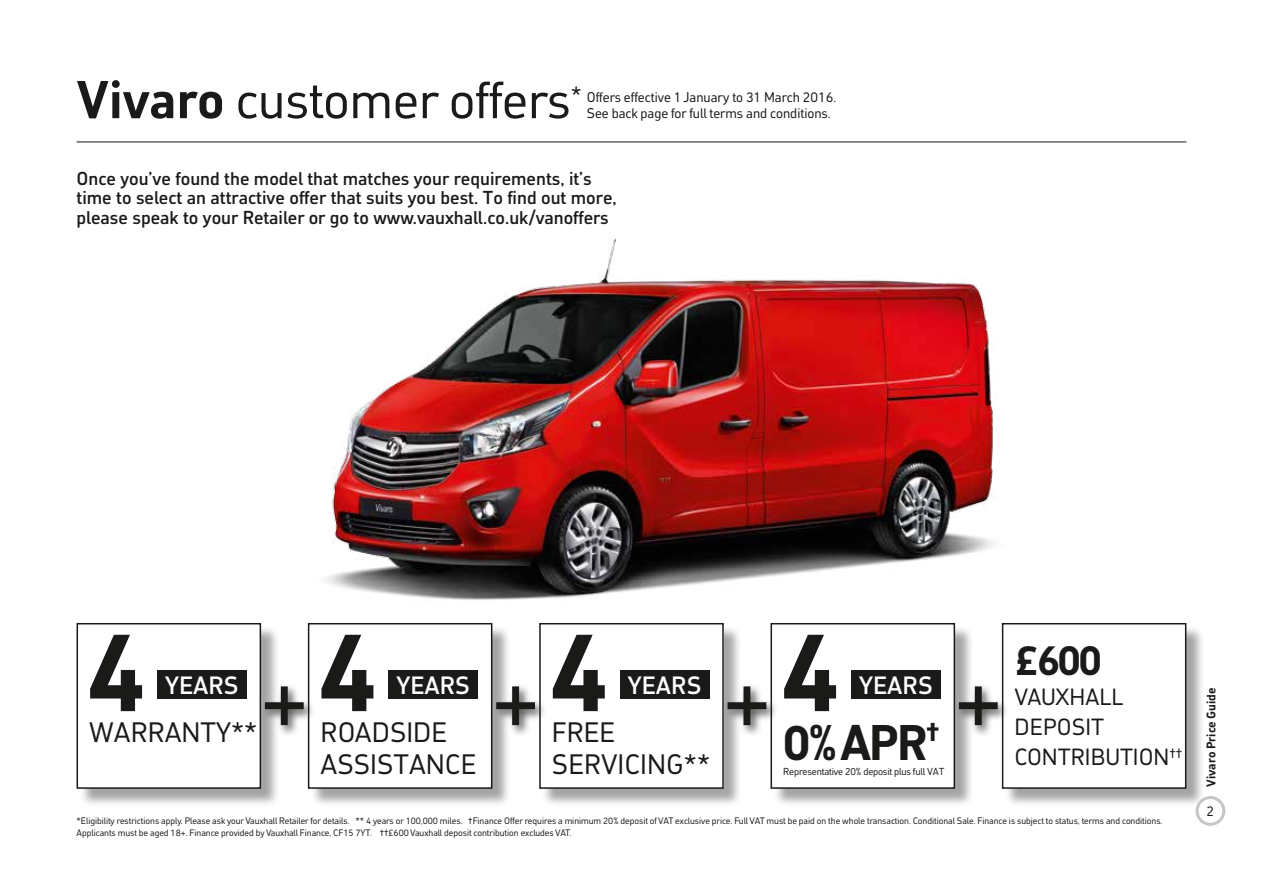
<style>
.page{position:relative;width:1263px;height:893px;background:#fff}
.page>*{position:absolute;margin:0;border:0;box-sizing:border-box;transform-origin:0 0}
.t1{font:700 108px "Vauxhall Tec";color:#1a1a18}
.t2{font:90px "Vauxhall Tec";color:#1a1a18}
.t3{font:51px "Vauxhall Tec";color:#1a1a18}
.t4{font:700 48px "Vauxhall Tec";color:#1a1a18}
.t5{font:700 40.5px "Vauxhall Tec";color:#1a1a18}
.t6{font:27px/31.5px "Vauxhall Tec";color:#1a1a18}
.t7{font:500 24px "Vauxhall Tec";color:#fff}
.t8{font:22.5px/30px "Vauxhall Tec";color:#1a1a18}
.t9{font:500 18px/19.5px "Vauxhall Tec";color:#1a1a18}
.t10{font:13.5px/16.2px "Vauxhall Tec";color:#1a1a18}
.t11{font:700 12px "Vauxhall Tec";color:#1a1a18}
.t12{font:9.75px "Vauxhall Tec";letter-spacing:-.02em;color:#1a1a18}
.t13{font:9px/12px "Vauxhall Tec";color:#1a1a18}
.s1{font-weight:700}
.s2{font-size:22.5px}
</style>
<div class="page">
<img style="left:325px;top:237px;width:670px;height:363px">
<hr style="left:77px;top:142px;width:1109px;height:1px;background:#1a1a18">
<div style="left:79px;top:625px;width:201px;height:182px;background:#1a1a18;opacity:.4"></div>
<div style="left:77px;top:624px;width:183px;height:164px;background:#fff"></div>
<div style="left:77px;top:623px;width:184px;height:166px;border:2px solid #1a1a18"></div>
<div style="left:157px;top:670px;width:90px;height:29px;background:#1a1a18"></div>
<div style="left:310px;top:625px;width:201px;height:182px;background:#1a1a18;opacity:.4"></div>
<div style="left:309px;top:624px;width:183px;height:164px;background:#fff"></div>
<div style="left:308px;top:623px;width:184px;height:166px;border:2px solid #1a1a18"></div>
<div style="left:389px;top:670px;width:89px;height:29px;background:#1a1a18"></div>
<div style="left:541px;top:625px;width:201px;height:182px;background:#1a1a18;opacity:.4"></div>
<div style="left:540px;top:624px;width:183px;height:164px;background:#fff"></div>
<div style="left:539px;top:623px;width:185px;height:166px;border:2px solid #1a1a18"></div>
<div style="left:620px;top:670px;width:89px;height:29px;background:#1a1a18"></div>
<div style="left:773px;top:625px;width:200px;height:182px;background:#1a1a18;opacity:.4"></div>
<div style="left:771px;top:624px;width:183px;height:164px;background:#fff"></div>
<div style="left:770px;top:623px;width:185px;height:166px;border:2px solid #1a1a18"></div>
<div style="left:851px;top:670px;width:90px;height:29px;background:#1a1a18"></div>
<div style="left:261px;top:683px;width:55px;height:54px;background:#1a1a18;opacity:.75"></div>
<div style="left:492px;top:683px;width:55px;height:54px;background:#1a1a18;opacity:.75"></div>
<div style="left:724px;top:683px;width:54px;height:54px;background:#1a1a18;opacity:.75"></div>
<div style="left:1004px;top:625px;width:201px;height:182px;background:#1a1a18;opacity:.4"></div>
<div style="left:1003px;top:624px;width:183px;height:164px;background:#fff"></div>
<div style="left:1002px;top:623px;width:184px;height:166px;border:2px solid #1a1a18"></div>
<div style="left:955px;top:683px;width:54px;height:54px;background:#1a1a18;opacity:.75"></div>
<div style="left:1197px;top:797px;width:27px;height:27px;background:#fff;border-radius:50%"></div>
<div style="left:1195px;top:796px;width:30px;height:30px;border:3px solid #c5c6c6;border-radius:50%"></div>
<h3 class="t3" style="left:77px;top:67px;width:496px"><span class="s1">Vivaro</span> customer offers</h3>
<h3 class="t10" style="left:587px;top:89px;width:251px;text-indent:-16px"><span class="s2">*</span> Offers effective 1 January to 31 March 2016.<br>See back page for full terms and conditions.</h3>
<h3 class="t9" style="left:77px;top:168px;width:542px">Once you’ve found the model that matches your requirements, it’s time to select an attractive offer that suits you best. To find out more, please speak to your Retailer or go to www.vauxhall.co.uk/vanoffers</h3>
<h1 class="t1" style="left:85px;top:602px;width:63px">4</h1>
<h3 class="t7" style="left:165px;top:670px;width:75px">YEARS</h3>
<h3 class="t6" style="left:89px;top:716px;width:170px">WARRANTY**</h3>
<h1 class="t1" style="left:316px;top:602px;width:63px">4</h1>
<h1 class="t1" style="left:548px;top:602px;width:63px">4</h1>
<h1 class="t1" style="left:779px;top:602px;width:63px">4</h1>
<h3 class="t7" style="left:396px;top:670px;width:75px">YEARS</h3>
<h3 class="t6" style="left:321px;top:716px;width:157px">ROADSIDE<br>ASSISTANCE</h3>
<h3 class="t7" style="left:628px;top:670px;width:75px">YEARS</h3>
<h3 class="t6" style="left:552px;top:716px;width:160px">FREE<br>SERVICING**</h3>
<h3 class="t7" style="left:859px;top:670px;width:75px">YEARS</h3>
<h2 class="t2" style="left:259px;top:640px;width:51px">+</h2>
<h2 class="t2" style="left:491px;top:640px;width:51px">+</h2>
<h3 class="t4" style="left:722px;top:711px;width:219px"><sup>+</sup> 0% APR<sup>†</sup></h3>
<p class="t12" style="left:783px;top:765px;width:162px">Representative 20% deposit plus full VAT</p>
<h2 class="t2" style="left:953px;top:640px;width:51px">+</h2>
<h3 class="t5" style="left:1015px;top:634px;width:88px">£600</h3>
<h3 class="t8" style="left:1015px;top:682px;width:169px">VAUXHALL<br>DEPOSIT<br>CONTRIBUTION<sup>††</sup></h3>
<p class="t13" style="left:77px;top:814px;width:1087px">*Eligibility restrictions apply. Please ask your Vauxhall Retailer for details. ** 4 years or 100,000 miles. †Finance Offer requires a minimum 20% deposit of VAT exclusive price. Full VAT must be paid on the whole transaction. Conditional Sale. Finance is subject to status, terms and conditions.<br>Applicants must be aged 18+. Finance provided by Vauxhall Finance, CF15 7YT. ††£600 Vauxhall deposit contribution excludes VAT.</p>
<h3 class="t11" style="left:1203px;top:787px;width:101px;rotate:-90deg">Vivaro Price Guide</h3>
<h3 class="t10" style="left:1206px;top:803px;width:9px">2</h3>
</div>
